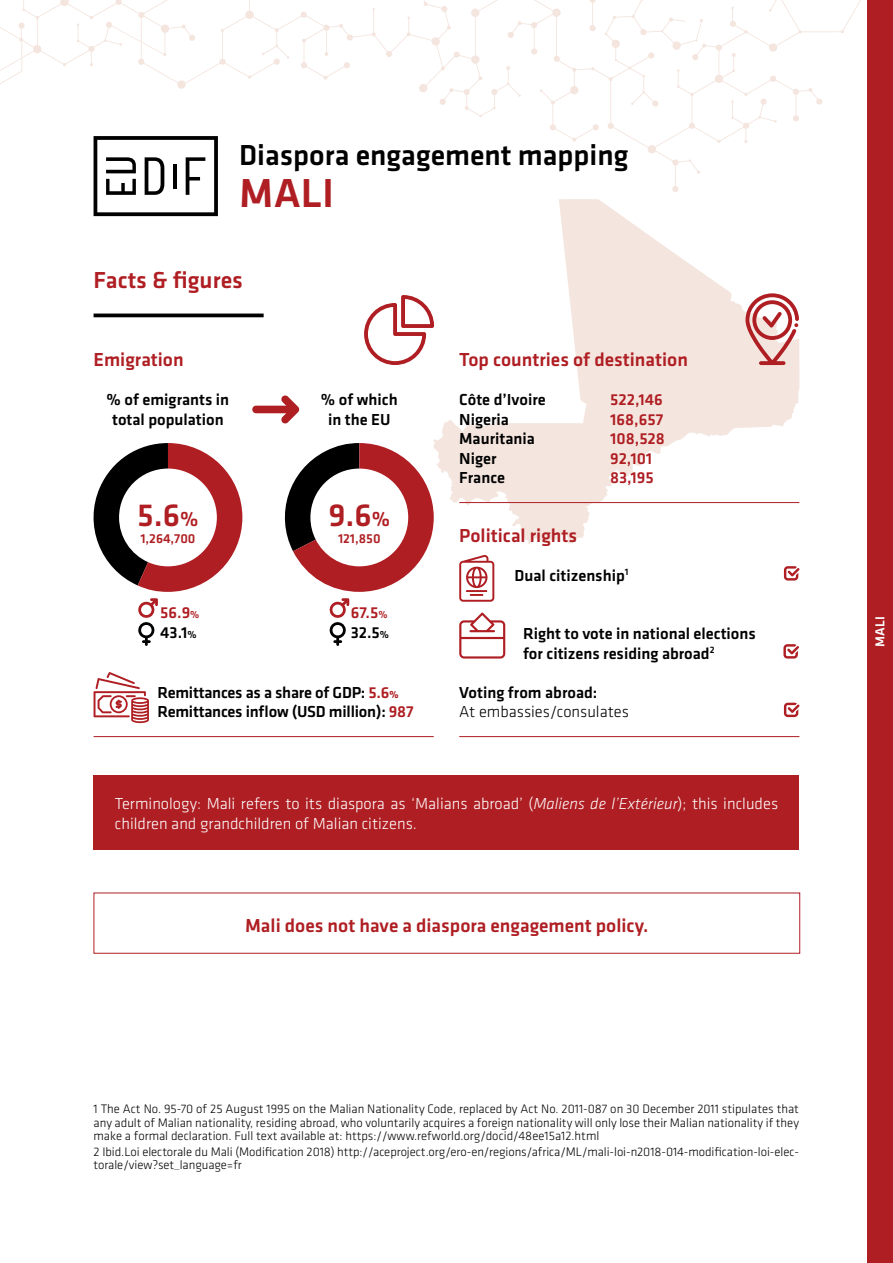
<style>
.page{position:relative;width:893px;height:1263px;background:#fff}
.page>*{position:absolute;margin:0;border:0;box-sizing:border-box;transform-origin:0 0}
.t1{font:500 42px "Klavika";color:#af1e23}
.t2{font:500 33px "Klavika";color:#af1e23}
.t3{font:500 30px "Klavika";color:#000}
.t4{font:500 24px "Klavika";color:#af1e23}
.t5{font:500 19.5px "Klavika";color:#af1e23}
.t6{font:500 16.5px/19.5px "Klavika";color:#000}
.t7{font:300 16.5px/19.5px "Klavika";color:#fff}
.t8{font:500 16.5px/19.5px "Klavika";color:#af1e23}
.t9{font:300 16.5px "Klavika";color:#000}
.t10{font:500 13.5px "Klavika";color:#af1e23}
.t11{font:500 13.5px "Klavika";color:#fff}
.t12{font:300 12.75px/13.5px "Klavika";letter-spacing:-.005em;color:#000;text-align:justify}
.s1{font-size:21px}
.s2{font-size:10.5px}
.s3{color:#000}
.s4{font-size:10.5px;color:#000}
.s5{color:#af1e23}
.s6{font-weight:700;font-size:10.5px;color:#af1e23}
.s7{font-style:italic}
</style>
<div class="page">
<div style="left:867px;top:0;width:26px;height:1263px;background:#af1e23"></div>
<svg style="left:433px;top:216px;width:366px;height:328px"></svg>
<hr style="left:94px;top:314px;width:170px;height:3px;background:#000">
<hr style="left:94px;top:736px;width:340px;height:1px;background:#af1e23">
<hr style="left:459px;top:502px;width:340px;height:1px;background:#af1e23">
<svg style="left:745px;top:293px;width:54px;height:72px"></svg>
<svg style="left:364px;top:295px;width:70px;height:70px"></svg>
<hr style="left:459px;top:736px;width:340px;height:1px;background:#af1e23">
<svg style="left:459px;top:555px;width:35px;height:47px"></svg>
<svg style="left:459px;top:612px;width:46px;height:46px"></svg>
<svg style="left:784px;top:566px;width:15px;height:15px"></svg>
<svg style="left:783px;top:644px;width:16px;height:15px"></svg>
<svg style="left:784px;top:703px;width:15px;height:14px"></svg>
<svg style="left:329px;top:598px;width:20px;height:48px"></svg>
<svg style="left:138px;top:598px;width:20px;height:48px"></svg>
<svg style="left:94px;top:443px;width:148px;height:149px"></svg>
<svg style="left:284px;top:443px;width:150px;height:149px"></svg>
<svg style="left:94px;top:672px;width:55px;height:51px"></svg>
<svg style="left:0;top:0;width:861px;height:216px"></svg>
<hr style="left:173px;top:164px;width:4px;height:25px;background:#000">
<svg style="left:252px;top:395px;width:48px;height:28px"></svg>
<div style="left:94px;top:893px;width:706px;height:61px;border:1px solid #af1e23"></div>
<div style="left:94px;top:776px;width:705px;height:74px;background:#af1e23"></div>
<h3 class="t3" style="left:239px;top:135px;width:391px">Diaspora engagement mapping</h3>
<h1 class="t1" style="left:239px;top:165px;width:96px">MALI</h1>
<h3 class="t4" style="left:94px;top:264px;width:151px">Facts &amp; figures</h3>
<h3 class="t5" style="left:94px;top:346px;width:92px">Emigration</h3>
<p class="t6" style="left:107px;top:389px;width:124px;text-align:center">% of emigrants in total population</p>
<p class="t6" style="left:321px;top:389px;width:78px;text-align:center">% of which in the EU</p>
<h2 class="t2" style="left:137px;top:493px;width:63px">5.6<span class="s1">%</span></h2>
<h2 class="t2" style="left:328px;top:493px;width:63px">9.6<span class="s1">%</span></h2>
<p class="t10" style="left:140px;top:529px;width:57px">1,264,700</p>
<p class="t10" style="left:338px;top:529px;width:44px">121,850</p>
<p class="t8" style="left:160px;top:602px;width:41px;line-height:20.1px">56.9<span class="s2">%<br></span><span class="s3">43.1</span><span class="s4">%</span></p>
<p class="t8" style="left:351px;top:602px;width:40px;line-height:20.2px">67.5<span class="s2">%<br></span><span class="s3">32.5</span><span class="s4">%</span></p>
<p class="t6" style="left:157px;top:682px;width:258px">Remittances as a share of GDP: <span class="s5">5.6</span><span class="s6">%<br></span>Remittances inflow (USD million): <span class="s5">987</span></p>
<h3 class="t5" style="left:459px;top:346px;width:230px">Top countries of destination</h3>
<p class="t6" style="left:459px;top:389px;width:88px">Côte d’Ivoire<br>Nigeria<br>Mauritania<br>Niger<br>France</p>
<p class="t8" style="left:610px;top:389px;width:56px">522,146<br>168,657<br>108,528<br>92,101<br>83,195</p>
<h3 class="t5" style="left:459px;top:522px;width:119px">Political rights</h3>
<p class="t6" style="left:514px;top:565px;width:115px">Dual citizenship<sup>1</sup></p>
<p class="t6" style="left:523px;top:623px;width:234px">Right to vote in national elections for citizens residing abroad<sup>2</sup></p>
<p class="t6" style="left:459px;top:682px;width:140px">Voting from abroad:</p>
<p class="t9" style="left:459px;top:702px;width:171px">At embassies/consulates</p>
<p class="t7" style="left:115px;top:794px;width:665px">Terminology: Mali refers to its diaspora as ‘Malians abroad’ (<span class="s7">Maliens de l’Extérieur</span>); this includes children and grandchildren of Malian citizens.</p>
<h3 class="t5" style="left:245px;top:912px;width:405px">Mali does not have a diaspora engagement policy.</h3>
<p class="t12" style="left:94px;top:1102px;width:707px">1 The Act No. 95-70 of 25 August 1995 on the Malian Nationality Code, replaced by Act No. 2011-087 on 30 December 2011 stipulates that any adult of Malian nationality, residing abroad, who voluntarily acquires a foreign nationality will only lose their Malian nationality if they make a formal declaration. Full text available at: https://www.refworld.org/docid/48ee15a12.html</p>
<p class="t12" style="left:94px;top:1145px;width:707px">2 Ibid.Loi electorale du Mali (Modification 2018) http://aceproject.org/ero-en/regions/africa/ML/mali-loi-n2018-014-modification-loi-elec&shy;torale/view?set_language=fr</p>
<p class="t11" style="left:871px;top:647px;width:32px;rotate:-90deg">MALI</p>
</div>
